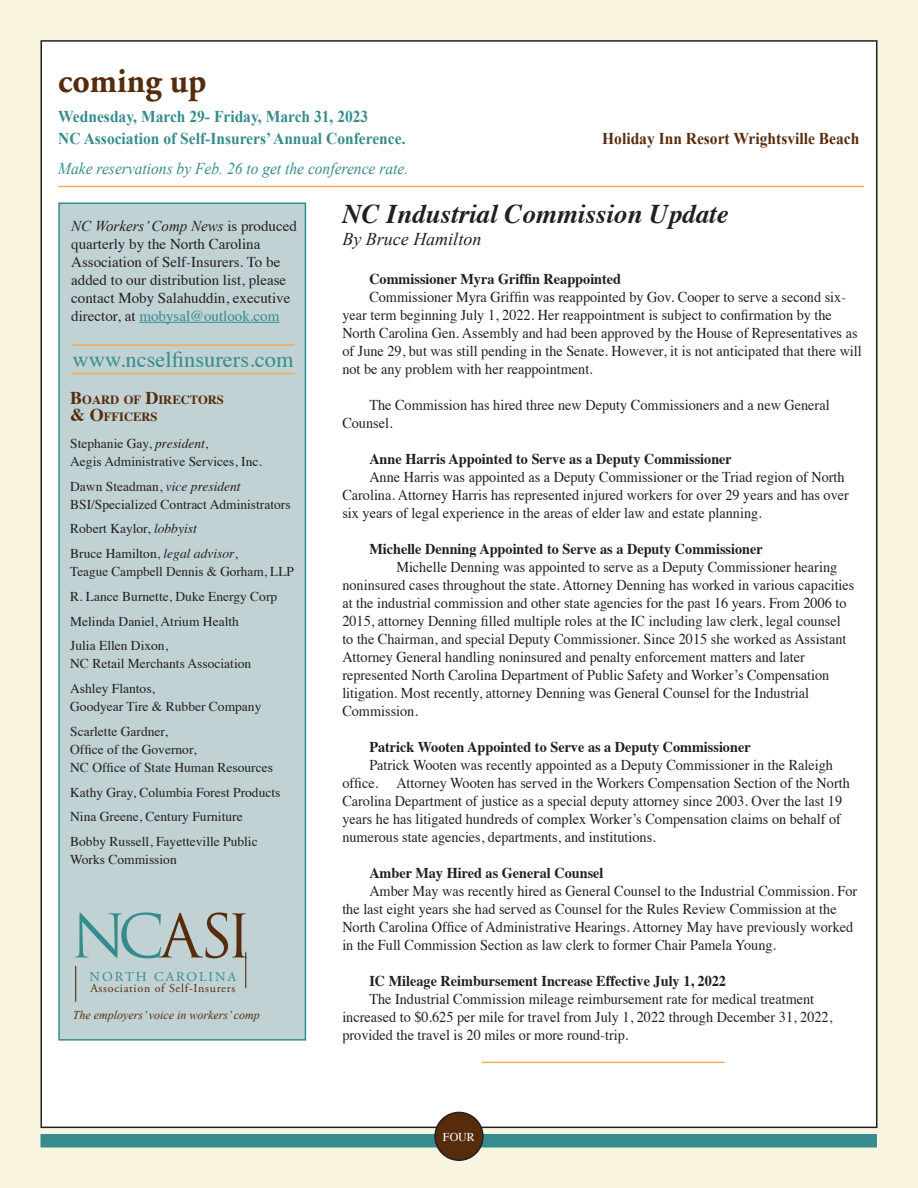
<style>
.page{position:relative;width:918px;height:1188px;background:#f8f4e0}
.page>*{position:absolute;margin:0;border:0;box-sizing:border-box;transform-origin:0 0}
.t1{font:58.5px "Trajan";letter-spacing:-.1em;color:#572c0c}
.t2{font:700 36px "Adobe Garamond Pro";color:#572c0c;scale:.94 1}
.t3{font:italic 700 27px "Times";color:#231f20}
.t4{font:22.5px "Times";color:#368c8c}
.t5{font:italic 18px "Times New Roman";color:#231f20}
.t6{font:700 16.5px "Times New Roman";color:#368c8c;scale:.94 1}
.t7{font:italic 16.5px "Times New Roman";color:#368c8c;scale:.94 1}
.t8{font:700 16.5px "Times New Roman";color:#572c0c;scale:.94 1}
.t9{font:15px/18px "Times";color:#231f20;scale:.95 1}
.t10{font:700 15px "Times";color:#231f20;scale:.95 1}
.t11{font:15px "Times";color:#231f20}
.t12{font:15px "Times";color:#368c8c}
.t13{font:italic 15px "Times New Roman";color:#231f20}
.t14{font:13.5px/18px "Times";color:#231f20}
.t15{font:13.5px "Adobe Garamond Pro";letter-spacing:.15em;color:#368c8c}
.t16{font:700 12.6px "Times";color:#572c0c}
.t17{font:italic 12px "Times New Roman";color:#572c0c}
.t18{font:12px "Adobe Garamond Pro";letter-spacing:.06em;color:#572c0c}
.t19{font:12px "Times";color:#fff}
.s1{font-family:"Times";font-style:normal}
.s2{color:#231f20}
.s3{font-size:18px}
.s4{font-style:italic}
.s5{color:#368c8c}
</style>
<div class="page">
<div style="left:41px;top:41px;width:836px;height:1086px;background:#fff"></div>
<div style="left:58px;top:202px;width:248px;height:839px;background:#c0d2d4;border:2px solid #368c8c"></div>
<hr style="left:139px;top:322px;width:140px;height:1px;background:#368c8c">
<hr style="left:75px;top:966px;width:1px;height:36px;background:#572c0c">
<hr style="left:71px;top:344px;width:224px;height:2px;background:#f9a952">
<hr style="left:71px;top:373px;width:224px;height:1px;background:#f9a952">
<hr style="left:245px;top:952px;width:1px;height:36px;background:#572c0c">
<hr style="left:58px;top:186px;width:806px;height:1px;background:#f9a952">
<div style="left:40px;top:1134px;width:837px;height:14px;background:#368c8c"></div>
<div style="left:435px;top:1112px;width:48px;height:48px;background:#572c0c;border-radius:50%"></div>
<div style="left:434px;top:1112px;width:50px;height:49px;border:2px solid #231f20;border-radius:50%"></div>
<hr style="left:482px;top:1062px;width:243px;height:1px;background:#f9a952">
<p class="t2" style="left:58px;top:60px;width:159px">coming up</p>
<p class="t6" style="left:58px;top:105px;width:331px">Wednesday, March 29- Friday, March 31, 2023</p>
<p class="t6" style="left:58px;top:128px;width:371px">NC Association of Self-Insurers’ Annual Conference.</p>
<p class="t8" style="left:602px;top:128px;width:275px">Holiday Inn Resort Wrightsville Beach</p>
<p class="t7" style="left:58px;top:158px;width:374px">Make reservations by Feb. 26 to get the conference rate.</p>
<p class="t13" style="left:71px;top:216px;width:227px">NC Workers’ Comp News <span class="s1">is produced</span></p>
<p class="t11" style="left:71px;top:230px;width:191px">quarterly by the North Carolina</p>
<p class="t11" style="left:71px;top:248px;width:211px">Association of Self-Insurers. To be</p>
<p class="t11" style="left:71px;top:266px;width:216px">added to our distribution list, please</p>
<p class="t11" style="left:71px;top:284px;width:221px">contact Moby Salahuddin, executive</p>
<p class="t12" style="left:71px;top:302px;width:210px"><span class="s2">director, at</span> mobysal@outlook.com</p>
<p class="t4" style="left:73px;top:338px;width:223px">www.ncselfinsurers.com</p>
<p class="t16" style="left:70px;top:388px;width:155px"><span class="s3">B</span>OARD OF <span class="s3">D</span>IRECTORS</p>
<p class="t16" style="left:70px;top:405px;width:89px"><span class="s3">&amp; O</span>FFICERS</p>
<p class="t14" style="left:70px;top:433px;width:193px">Stephanie Gay, <span class="s4">president</span>,<br>Aegis Administrative Services, Inc.</p>
<p class="t14" style="left:70px;top:476px;width:222px">Dawn Steadman, <span class="s4">vice president<br></span>BSI/Specialized Contract Administrators</p>
<p class="t14" style="left:70px;top:519px;width:128px">Robert Kaylor, <span class="s4">lobbyist</span></p>
<p class="t14" style="left:70px;top:544px;width:225px">Bruce Hamilton, <span class="s4">legal advisor</span>,<br>Teague Campbell Dennis &amp; Gorham, LLP</p>
<p class="t14" style="left:70px;top:586px;width:209px">R. Lance Burnette, Duke Energy Corp</p>
<p class="t14" style="left:70px;top:611px;width:170px">Melinda Daniel, Atrium Health</p>
<p class="t14" style="left:70px;top:636px;width:183px">Julia Ellen Dixon,<br>NC Retail Merchants Association</p>
<p class="t14" style="left:70px;top:679px;width:193px">Ashley Flantos,<br>Goodyear Tire &amp; Rubber Company</p>
<p class="t14" style="left:70px;top:721px;width:204px">Scarlette Gardner,<br>Office of the Governor,<br>NC Office of State Human Resources</p>
<p class="t14" style="left:70px;top:782px;width:212px">Kathy Gray, Columbia Forest Products</p>
<p class="t14" style="left:70px;top:807px;width:174px">Nina Greene, Century Furniture</p>
<p class="t14" style="left:70px;top:832px;width:189px">Bobby Russell, Fayetteville Public<br>Works Commission</p>
<p class="t1" style="left:71px;top:901px;width:182px"><span class="s5">NC</span>ASI</p>
<p class="t15" style="left:90px;top:969px;width:148px">NORTH CAROLINA</p>
<p class="t18" style="left:90px;top:981px;width:146px">Association of Self-Insurers</p>
<p class="t17" style="left:73px;top:1007px;width:188px">The employers’ voice in workers’ comp</p>
<p class="t3" style="left:342px;top:188px;width:388px">NC Industrial Commission Update</p>
<p class="t5" style="left:342px;top:227px;width:140px">By Bruce Hamilton</p>
<p class="t10" style="left:369px;top:265px;width:267px">Commissioner Myra Griffin Reappointed</p>
<p class="t9" style="left:342px;top:287px;width:548px;text-indent:27px">Commissioner Myra Griffin was reappointed by Gov. Cooper to serve a second six&shy;year term beginning July 1, 2022. Her reappointment is subject to confirmation by the North Carolina Gen. Assembly and had been approved by the House of Representatives as of June 29, but was still pending in the Senate. However, it is not anticipated that there will not be any problem with her reappointment.</p>
<p class="t9" style="left:342px;top:395px;width:514px;text-indent:27px">The Commission has hired three new Deputy Commissioners and a new General<br>Counsel.</p>
<p class="t10" style="left:369px;top:445px;width:383px">Anne Harris Appointed to Serve as a Deputy Commissioner</p>
<p class="t9" style="left:342px;top:467px;width:535px;text-indent:27px">Anne Harris was appointed as a Deputy Commissioner or the Triad region of North<br>Carolina. Attorney Harris has represented injured workers for over 29 years and has over six years of legal experience in the areas of elder law and estate planning.</p>
<p class="t10" style="left:369px;top:535px;width:416px">Michelle Denning Appointed to Serve as a Deputy Commissioner</p>
<p class="t9" style="left:342px;top:557px;width:541px;text-indent:54px">Michelle Denning was appointed to serve as a Deputy Commissioner hearing noninsured cases throughout the state. Attorney Denning has worked in various capacities at the industrial commission and other state agencies for the past 16 years. From 2006 to 2015, attorney Denning filled multiple roles at the IC including law clerk, legal counsel to the Chairman, and special Deputy Commissioner. Since 2015 she worked as Assistant Attorney General handling noninsured and penalty enforcement matters and later represented North Carolina Department of Public Safety and Worker’s Compensation litigation. Most recently, attorney Denning was General Counsel for the Industrial Commission.</p>
<p class="t10" style="left:369px;top:733px;width:403px">Patrick Wooten Appointed to Serve as a Deputy Commissioner</p>
<p class="t9" style="left:342px;top:755px;width:536px;text-indent:27px">Patrick Wooten was recently appointed as a Deputy Commissioner in the Raleigh office. Attorney Wooten has served in the Workers Compensation Section of the North Carolina Department of justice as a special deputy attorney since 2003. Over the last 19 years he has litigated hundreds of complex Worker’s Compensation claims on behalf of numerous state agencies, departments, and institutions.</p>
<p class="t10" style="left:369px;top:859px;width:248px">Amber May Hired as General Counsel</p>
<p class="t9" style="left:342px;top:881px;width:544px;text-indent:27px">Amber May was recently hired as General Counsel to the Industrial Commission. For the last eight years she had served as Counsel for the Rules Review Commission at the North Carolina Office of Administrative Hearings. Attorney May have previously worked in the Full Commission Section as law clerk to former Chair Pamela Young.</p>
<p class="t10" style="left:369px;top:967px;width:377px">IC Mileage Reimbursement Increase Effective July 1, 2022</p>
<p class="t9" style="left:342px;top:989px;width:517px;text-indent:27px">The Industrial Commission mileage reimbursement rate for medical treatment increased to $0.625 per mile for travel from July 1, 2022 through December 31, 2022, provided the travel is 20 miles or more round-trip.</p>
<p class="t19" style="left:443px;top:1126px;width:34px">FOUR</p>
</div>
